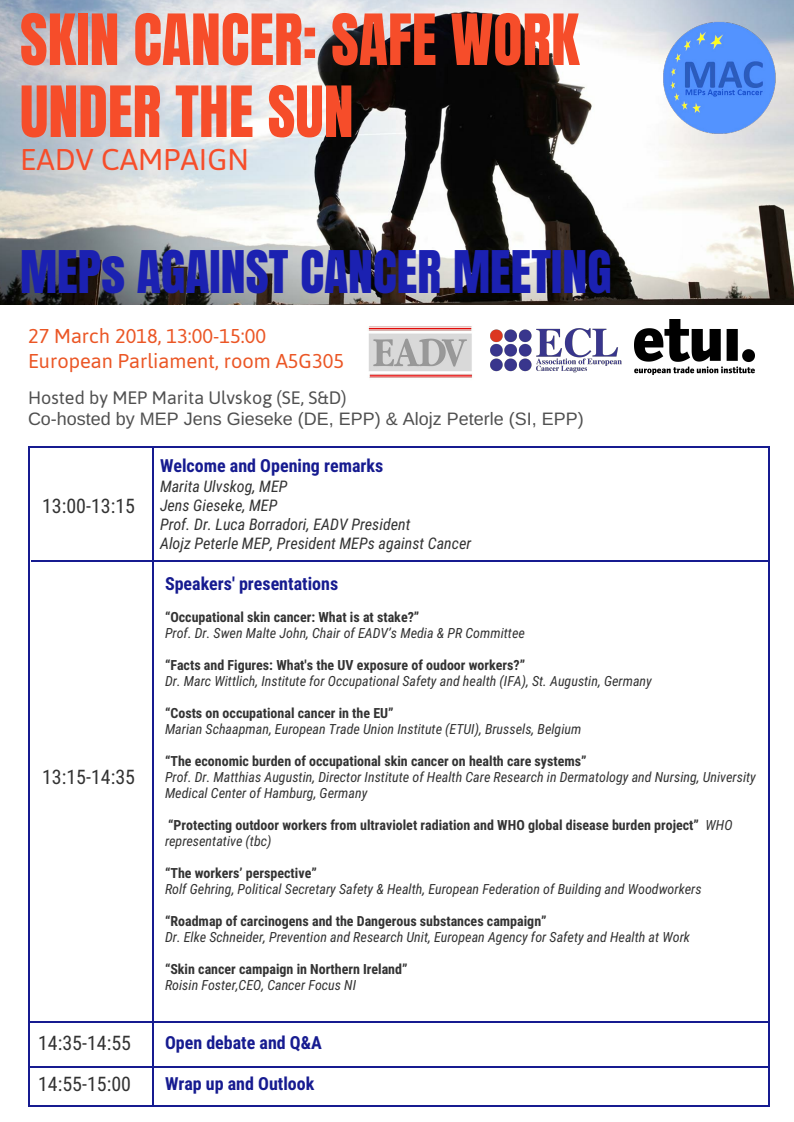
<style>
.page{position:relative;width:794px;height:1122px;background:#fff}
.page>*{position:absolute;margin:0;border:0;box-sizing:border-box;transform-origin:0 0}
.t1{font:60px/72px "Anton";letter-spacing:.005em;color:#f64d2a}
.t2{font:50px "Anton";letter-spacing:.005em;color:#1b21b1}
.t3{font:30px "Asap";letter-spacing:.005em;color:#f64d2a}
.t4{font:20px/25px "Asap";letter-spacing:.005em;color:#eb5625}
.t5{font:20px/41px "Roboto Condensed";letter-spacing:.005em;color:#333}
.t6{font:700 18px "Roboto Condensed";letter-spacing:.005em;color:#161b90}
.t7{font:18px "Arimo";letter-spacing:.005em;color:#505050}
.t8{font:18px "Asap";letter-spacing:.005em;color:#505050}
.t9{font:italic 16px/19px "Roboto Condensed";letter-spacing:.005em;color:#333}
.t10{font:italic 14px/16px "Roboto Condensed";letter-spacing:.005em;color:#333}
.t11{font:700 14px/16px "Roboto Condensed";letter-spacing:.005em;color:#333}
.s1{font-weight:400;font-style:italic}
</style>
<div class="page">
<img style="left:0;top:0;width:794px;height:305px">
<img style="left:490px;top:328px;width:132px;height:45px">
<img style="left:368px;top:326px;width:105px;height:52px">
<img style="left:634px;top:319px;width:121px;height:56px">
<hr style="left:152px;top:447px;width:2px;height:659px;background:#161b90">
<hr style="left:31px;top:560px;width:737px;height:2px;background:#161b90">
<hr style="left:28px;top:1066px;width:740px;height:2px;background:#161b90">
<hr style="left:29px;top:1021px;width:739px;height:2px;background:#161b90">
<img style="left:662px;top:21px;width:114px;height:114px">
<h1 class="t1" style="left:20px;top:5px;width:561px">SKIN CANCER: SAFE WORK<br>UNDER THE SUN</h1>
<h3 class="t3" style="left:20px;top:142px;width:230px">EADV CAMPAIGN</h3>
<h2 class="t2" style="left:20px;top:236px;width:593px">MEPs AGAINST CANCER MEETING</h2>
<h3 class="t4" style="left:28px;top:323px;width:318px">27 March 2018, 13:00-15:00<br>European Parliament, room A5G305</h3>
<p class="t8" style="left:28px;top:387px;width:320px">Hosted by MEP Marita Ulvskog (SE, S&amp;D)</p>
<p class="t7" style="left:28px;top:409px;width:557px">Co-hosted by MEP Jens Gieseke (DE, EPP) &amp; Alojz Peterle (SI, EPP)</p>
<h3 class="t5" style="left:42px;top:486px;width:95px">13:00-13:15</h3>
<h3 class="t5" style="left:42px;top:757px;width:95px">13:15-14:35</h3>
<h3 class="t5" style="left:38px;top:1023px;width:95px">14:35-14:55<br>14:55-15:00</h3>
<p class="t6" style="left:160px;top:455px;width:225px">Welcome and Opening remarks</p>
<p class="t9" style="left:160px;top:477px;width:313px">Marita Ulvskog, MEP<br>Jens Gieseke, MEP<br>Prof. Dr. Luca Borradori, EADV President<br>Alojz Peterle MEP, President MEPs against Cancer</p>
<p class="t6" style="left:165px;top:573px;width:175px">Speakers' presentations</p>
<p class="t11" style="left:165px;top:609px;width:256px">“Occupational skin cancer: What is at stake?”</p>
<p class="t10" style="left:165px;top:625px;width:361px">Prof. Dr. Swen Malte John, Chair of EADV’s Media &amp; PR Committee</p>
<p class="t11" style="left:165px;top:657px;width:362px">“Facts and Figures: What's the UV exposure of oudoor workers?”</p>
<p class="t10" style="left:165px;top:673px;width:488px">Dr. Marc Wittlich, Institute for Occupational Safety and health (IFA), St. Augustin, Germany</p>
<p class="t11" style="left:165px;top:705px;width:230px">“Costs on occupational cancer in the EU”</p>
<p class="t10" style="left:165px;top:721px;width:418px">Marian Schaapman, European Trade Union Institute (ETUI), Brussels, Belgium</p>
<p class="t11" style="left:165px;top:753px;width:423px">“The economic burden of occupational skin cancer on health care systems”</p>
<p class="t10" style="left:165px;top:769px;width:592px">Prof. Dr. Matthias Augustin, Director Institute of Health Care Research in Dermatology and Nursing, University<br>Medical Center of Hamburg, Germany</p>
<p class="t11" style="left:165px;top:817px;width:569px">“Protecting outdoor workers from ultraviolet radiation and WHO global disease burden project” <span class="s1">WHO representative (tbc)</span></p>
<p class="t11" style="left:165px;top:865px;width:153px">“The workers’ perspective”</p>
<p class="t10" style="left:165px;top:881px;width:538px">Rolf Gehring, Political Secretary Safety &amp; Health, European Federation of Building and Woodworkers</p>
<p class="t11" style="left:165px;top:913px;width:383px">“Roadmap of carcinogens and the Dangerous substances campaign”</p>
<p class="t10" style="left:165px;top:929px;width:527px">Dr. Elke Schneider, Prevention and Research Unit, European Agency for Safety and Health at Work</p>
<p class="t11" style="left:165px;top:961px;width:244px">“Skin cancer campaign in Northern Ireland”</p>
<p class="t10" style="left:165px;top:977px;width:193px">Roisin Foster,CEO, Cancer Focus NI</p>
<p class="t6" style="left:165px;top:1032px;width:158px">Open debate and Q&amp;A</p>
<p class="t6" style="left:165px;top:1073px;width:151px">Wrap up and Outlook</p>
</div>
